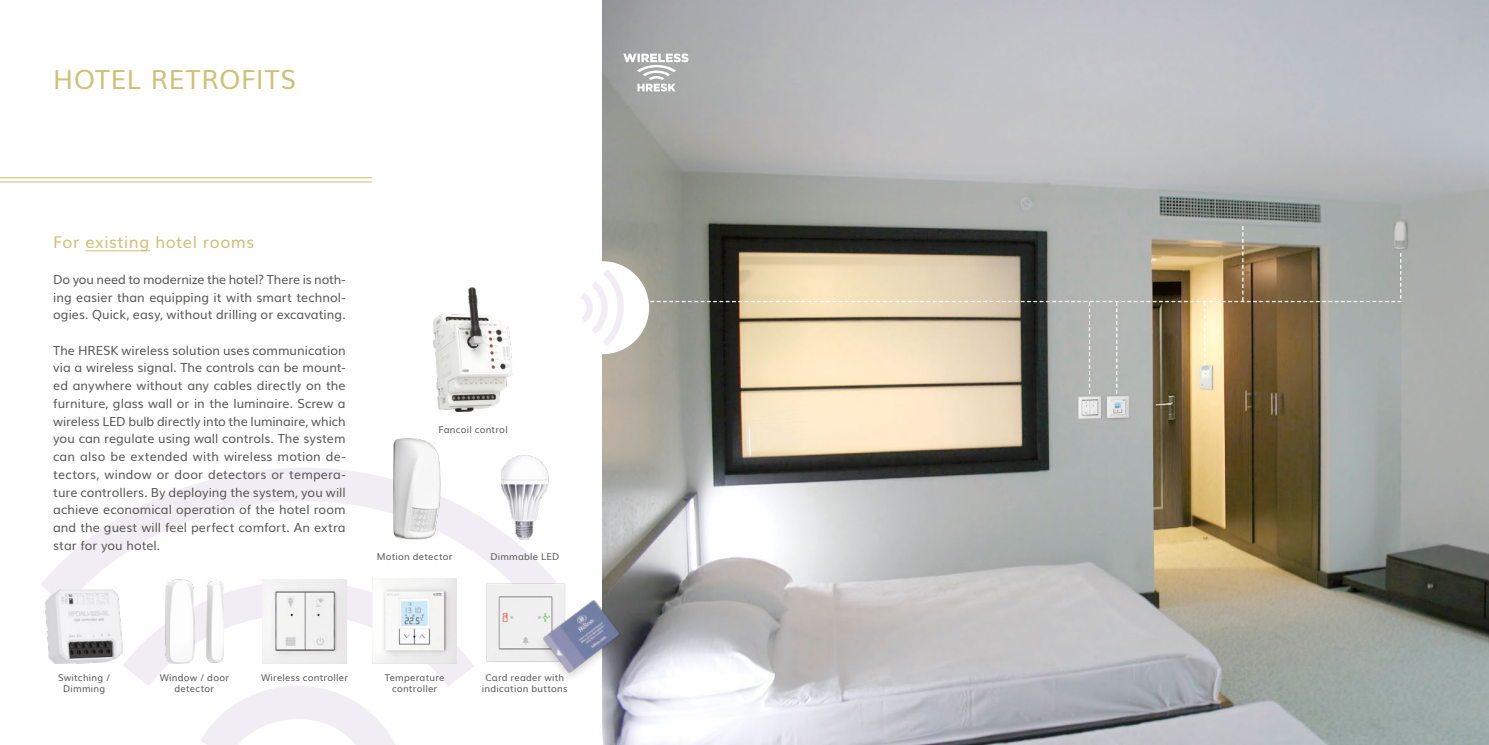
<style>
.page{position:relative;width:1489px;height:745px;background:#fff}
.page>*{position:absolute;margin:0;border:0;box-sizing:border-box;transform-origin:0 0}
.t1{font:26.25px "Muli";letter-spacing:.035em;color:#d0bf74}
.t2{font:16.25px "Muli";letter-spacing:.035em;color:#d0bf74}
.t3{font:12.5px/17.8px "Muli";letter-spacing:.005em;color:#575756;text-align:justify}
.t4{font:9.38px/10.1px "Muli";letter-spacing:.025em;color:#575756;text-align:center}
</style>
<div class="page">
<hr style="left:0;top:177px;width:372px;height:1px;background:#d0bf74">
<hr style="left:0;top:181px;width:372px;height:1px;background:#d0bf74">
<svg style="left:41px;top:468px;width:512px;height:276px"></svg>
<hr style="left:85px;top:250px;width:65px;height:1px;background:#d0bf74">
<img style="left:602px;top:0;width:886px;height:744px">
<img style="left:434px;top:287px;width:78px;height:124px">
<img style="left:262px;top:579px;width:84px;height:83px">
<img style="left:372px;top:578px;width:85px;height:84px">
<img style="left:484px;top:582px;width:41px;height:80px">
<img style="left:165px;top:579px;width:59px;height:83px">
<img style="left:501px;top:455px;width:47px;height:84px">
<img style="left:46px;top:589px;width:77px;height:73px">
<img style="left:389px;top:438px;width:51px;height:111px">
<img style="left:525px;top:578px;width:110px;height:115px">
<svg style="left:581px;top:226px;width:820px;height:167px;background:#a89f8c"></svg>
<svg style="left:623px;top:53px;width:65px;height:38px"></svg>
<h1 class="t1" style="left:53px;top:58px;width:244px">HOTEL RETROFITS</h1>
<h2 class="t2" style="left:53px;top:229px;width:202px">For existing hotel rooms</h2>
<p class="t3" style="left:53px;top:269px;width:294px">Do you need to modernize the hotel? There is noth&shy;ing easier than equipping it with smart technol&shy;ogies. Quick, easy, without drilling or excavating.</p>
<p class="t3" style="left:53px;top:340px;width:294px">The HRESK wireless solution uses communication via a wireless signal. The controls can be mount&shy;ed anywhere without any cables directly on the furniture, glass wall or in the luminaire. Screw a wireless LED bulb directly into the luminaire, which you can regulate using wall controls. The system can also be extended with wireless motion de&shy;tectors, window or door detectors or tempera&shy;ture controllers. By deploying the system, you will achieve economical operation of the hotel room and the guest will feel perfect comfort. An extra star for you hotel.</p>
<p class="t4" style="left:438px;top:424px;width:71px">Fancoil control</p>
<p class="t4" style="left:377px;top:550px;width:77px">Motion detector</p>
<p class="t4" style="left:490px;top:550px;width:70px">Dimmable LED</p>
<p class="t4" style="left:58px;top:671px;width:54px">Switching /<br>Dimming</p>
<p class="t4" style="left:160px;top:671px;width:71px">Window / door detector</p>
<p class="t4" style="left:261px;top:671px;width:88px">Wireless controller</p>
<p class="t4" style="left:385px;top:671px;width:61px">Temperature controller</p>
<p class="t4" style="left:482px;top:671px;width:87px">Card reader with indication buttons</p>
</div>
